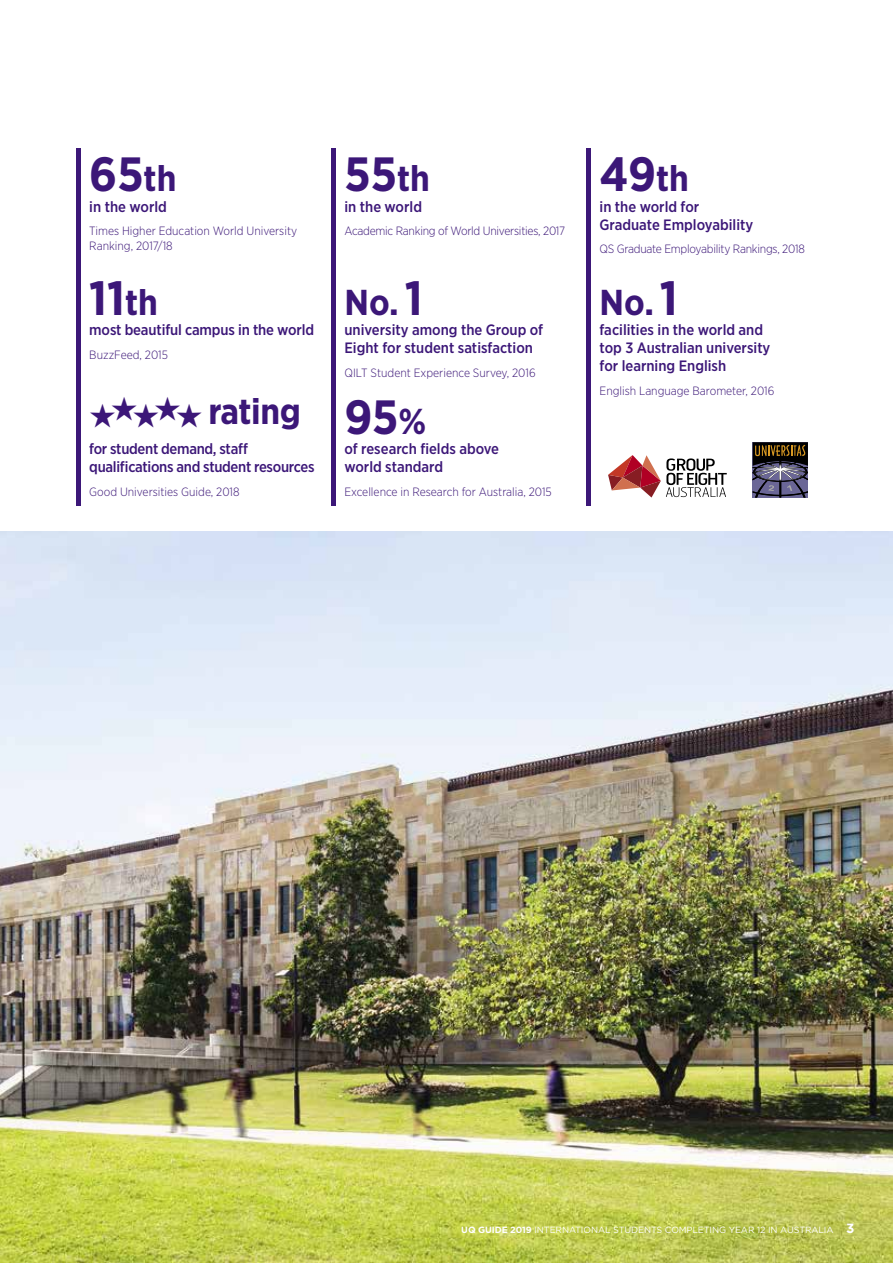
<style>
.page{position:relative;width:893px;height:1263px;background:#fff}
.page>*{position:absolute;margin:0;border:0;box-sizing:border-box;transform-origin:0 0}
.t1{font:700 48px "Gotham Narrow";color:#3c1778}
.t2{font:700 36px "Gotham Narrow";letter-spacing:-.01em;color:#3c1778}
.t3{font:33px "Zapf Dingbats ITC";color:#3c1778}
.t4{font:500 15px/18px "Gotham Narrow";color:#3c1778}
.t5{font:500 15px/18px "Gotham Narrow";letter-spacing:-.02em;color:#3c1778}
.t6{font:300 12px/15px "Gotham Narrow";color:#3c1778}
.t7{font:300 12px "Gotham Narrow";letter-spacing:-.02em;color:#3c1778}
.t8{font:9px "Gotham";letter-spacing:-.01em;color:#fff}
.s1{font-size:36px}
.s2{font-size:48px}
.s3{font-weight:700}
.s4{font-weight:700;font-size:13.5px}
</style>
<div class="page">
<img style="left:0;top:531px;width:893px;height:732px">
<svg style="left:753px;top:442px;width:55px;height:55px;background:#42383a"></svg>
<img style="left:753px;top:461px;width:55px;height:20px">
<svg style="left:608px;top:455px;width:119px;height:42px"></svg>
<hr style="left:587px;top:149px;width:4px;height:357px;background:#3c1778">
<hr style="left:332px;top:149px;width:4px;height:357px;background:#3c1778">
<hr style="left:77px;top:149px;width:4px;height:357px;background:#3c1778">
<h1 class="t1" style="left:89px;top:144px;width:89px">65<span class="s1">th</span></h1>
<p class="t4" style="left:89px;top:197px;width:79px">in the world</p>
<p class="t6" style="left:89px;top:223px;width:209px">Times Higher Education World University<br>Ranking, 2017/18</p>
<h1 class="t1" style="left:344px;top:144px;width:87px">55<span class="s1">th</span></h1>
<p class="t4" style="left:344px;top:197px;width:79px">in the world</p>
<p class="t7" style="left:344px;top:224px;width:222px">Academic Ranking of World Universities, 2017</p>
<h1 class="t1" style="left:600px;top:144px;width:91px">49<span class="s1">th</span></h1>
<p class="t4" style="left:600px;top:197px;width:155px">in the world for<br>Graduate Employability</p>
<p class="t7" style="left:600px;top:242px;width:207px">QS Graduate Employability Rankings, 2018</p>
<h1 class="t1" style="left:89px;top:267px;width:70px">11<span class="s1">th</span></h1>
<h2 class="t2" style="left:344px;top:279px;width:80px">No. <span class="s2">1</span></h2>
<h2 class="t2" style="left:600px;top:279px;width:80px">No. <span class="s2">1</span></h2>
<p class="t4" style="left:89px;top:321px;width:226px">most beautiful campus in the world</p>
<p class="t6" style="left:89px;top:347px;width:80px">BuzzFeed, 2015</p>
<h3 class="t3" style="left:89px;top:400px;width:115px">★★★★★</h3>
<h2 class="t2" style="left:208px;top:388px;width:94px">rating</h2>
<p class="t4" style="left:344px;top:321px;width:200px">university among the Group of<br>Eight for student satisfaction</p>
<p class="t6" style="left:344px;top:365px;width:193px">QILT Student Experience Survey, 2016</p>
<h1 class="t1" style="left:344px;top:386px;width:83px">95<span class="s1">%</span></h1>
<p class="t4" style="left:600px;top:321px;width:172px">facilities in the world and top 3 Australian university for learning English</p>
<p class="t6" style="left:600px;top:383px;width:176px">English Language Barometer, 2016</p>
<p class="t5" style="left:89px;top:440px;width:227px">for student demand, staff qualifications and student resources</p>
<p class="t6" style="left:89px;top:484px;width:152px">Good Universities Guide, 2018</p>
<p class="t4" style="left:344px;top:440px;width:156px">of research fields above world standard</p>
<p class="t6" style="left:344px;top:484px;width:209px">Excellence in Research for Australia, 2015</p>
<p class="t8" style="left:461px;top:1224px;width:395px"><span class="s3">UQ GUIDE 2019</span> INTERNATIONAL STUDENTS COMPLETING YEAR 12 IN AUSTRALIA <span class="s4">3</span></p>
</div>
